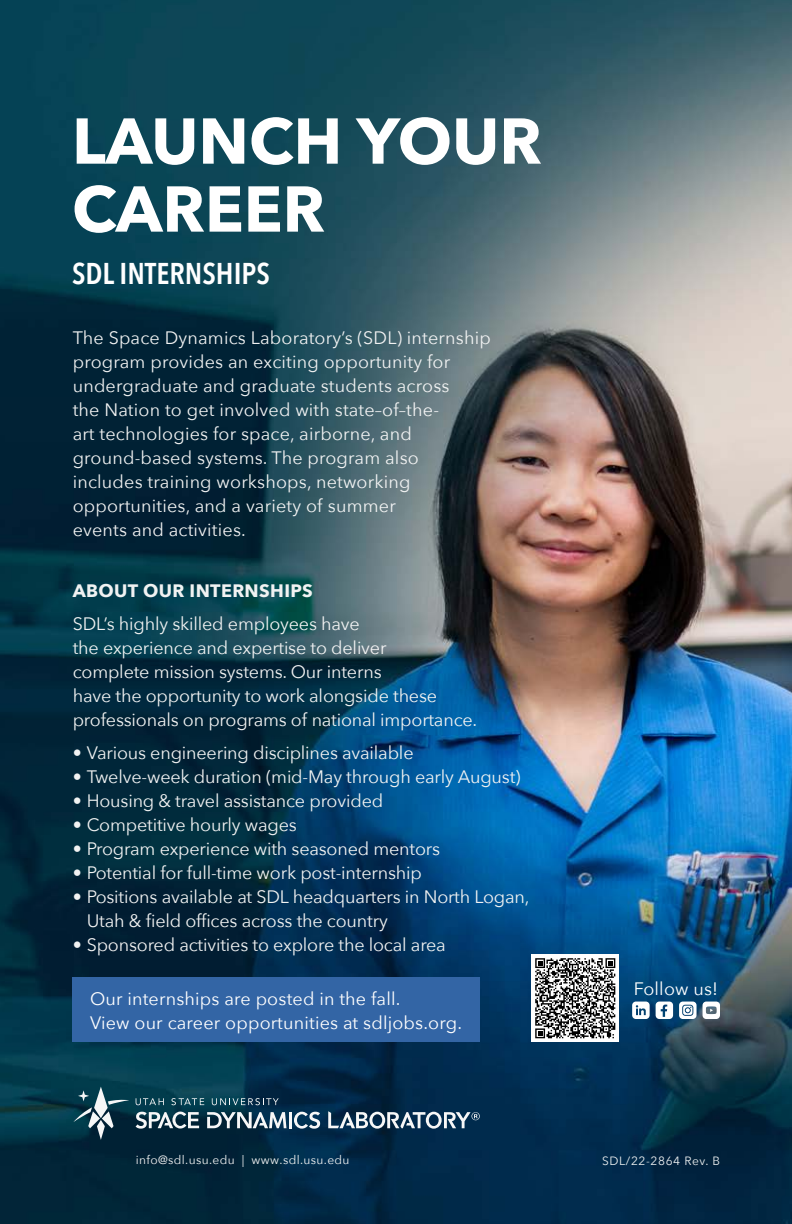
<style>
.page{position:relative;width:792px;height:1224px;background:#fff}
.page>*{position:absolute;margin:0;border:0;box-sizing:border-box;transform-origin:0 0}
.t1{font:700 64px/68px "Avenir Next";color:#fff}
.t2{font:600 30px "Avenir Next Condensed";color:#fff}
.t3{font:18px/24px "Avenir Next";letter-spacing:-.01em;color:#f1f2f2}
.t4{font:18px/24px "Avenir Next";letter-spacing:.01em;color:#f1f2f2}
.t5{font:18px/24px "Avenir Next";letter-spacing:.01em;color:#fff}
.t6{font:700 18px "Avenir Next";letter-spacing:.02em;color:#f1f2f2}
.t7{font:12px "Avenir Next";letter-spacing:.03em;color:#f1f2f2}
.t8{font:12px "Avenir Next";letter-spacing:.05em;color:#edf0f1}
</style>
<div class="page">
<img style="left:0;top:0;width:792px;height:1224px">
<svg style="left:171px;top:1098px;width:33px;height:7px"></svg>
<svg style="left:212px;top:1098px;width:67px;height:7px"></svg>
<svg style="left:136px;top:1098px;width:28px;height:7px"></svg>
<svg style="left:73px;top:1087px;width:56px;height:53px;background:#315765"></svg>
<hr style="left:289px;top:1112px;width:3px;height:16px;background:#f7f7f7">
<svg style="left:207px;top:1112px;width:79px;height:16px"></svg>
<svg style="left:294px;top:1112px;width:26px;height:17px"></svg>
<svg style="left:136px;top:1112px;width:63px;height:17px"></svg>
<svg style="left:328px;top:1111px;width:152px;height:18px"></svg>
<svg style="left:632px;top:1002px;width:88px;height:17px"></svg>
<div style="left:531px;top:954px;width:88px;height:88px;background:#fff"></div>
<svg style="left:535px;top:958px;width:80px;height:80px"></svg>
<div style="left:72px;top:978px;width:407px;height:64px;background:#3365a5"></div>
<h1 class="t1" style="left:72px;top:106px;width:471px">LAUNCH YOUR<br>CAREER</h1>
<h2 class="t2" style="left:72px;top:247px;width:199px">SDL INTERNSHIPS</h2>
<p class="t4" style="left:73px;top:325px;width:420px">The Space Dynamics Laboratory’s (SDL) internship program provides an exciting opportunity for undergraduate and graduate students across<br>the Nation to get involved with state–of–the-<br>art technologies for space, airborne, and ground-based systems. The program also includes training workshops, networking opportunities, and a variety of summer<br>events and activities.</p>
<p class="t6" style="left:73px;top:575px;width:242px">ABOUT OUR INTERNSHIPS</p>
<p class="t3" style="left:73px;top:611px;width:406px">SDL’s highly skilled employees have<br>the experience and expertise to deliver<br>complete mission systems. Our interns<br>have the opportunity to work alongside these professionals on programs of national importance.</p>
<p class="t3" style="left:73px;top:740px;width:342px">• Various engineering disciplines available</p>
<p class="t3" style="left:73px;top:764px;width:449px">• Twelve-week duration (mid-May through early August)</p>
<p class="t3" style="left:73px;top:788px;width:312px">• Housing &amp; travel assistance provided</p>
<p class="t3" style="left:73px;top:812px;width:226px">• Competitive hourly wages</p>
<p class="t3" style="left:73px;top:836px;width:369px">• Program experience with seasoned mentors</p>
<p class="t3" style="left:73px;top:860px;width:351px">• Potential for full-time work post-internship</p>
<p class="t3" style="left:87px;top:884px;width:444px;text-indent:-14px">• Positions available at SDL headquarters in North Logan,<br>Utah &amp; field offices across the country</p>
<p class="t3" style="left:73px;top:932px;width:375px">• Sponsored activities to explore the local area</p>
<p class="t5" style="left:90px;top:986px;width:374px">Our internships are posted in the fall.<br>View our career opportunities at sdljobs.org.</p>
<p class="t5" style="left:634px;top:976px;width:86px">Follow us!</p>
<p class="t7" style="left:136px;top:1150px;width:215px">info@sdl.usu.edu | www.sdl.usu.edu</p>
<p class="t8" style="left:602px;top:1151px;width:119px">SDL/22-2864 Rev. B</p>
</div>
